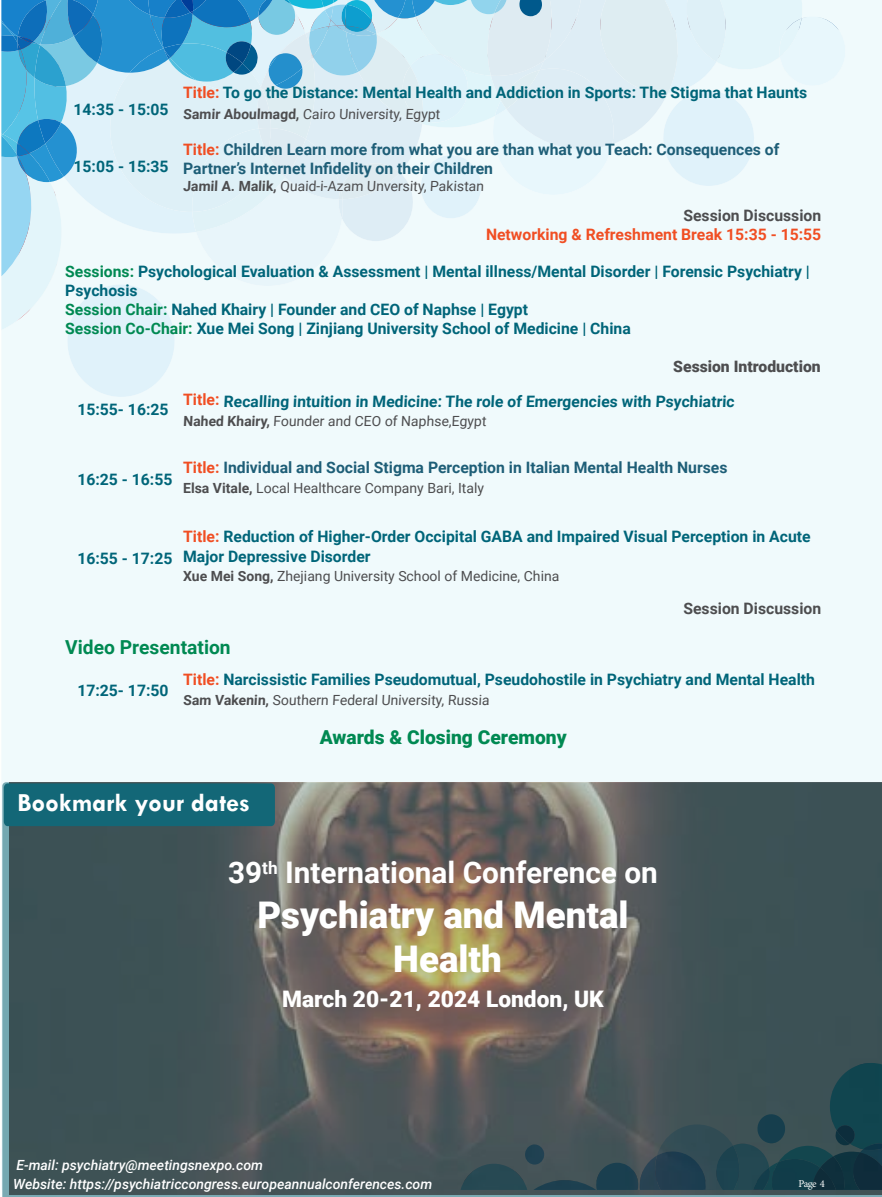
<style>
.page{position:relative;width:882px;height:1197px;background:#fff}
.page>*{position:absolute;margin:0;border:0;box-sizing:border-box;transform-origin:0 0}
.t1{font:900 36.75px/44.1px "Roboto";color:#fff;text-align:center}
.t2{font:700 29.75px "Roboto";color:#fff}
.t3{font:700 26.25px "Tw Cen";color:#fff}
.t4{font:900 22.75px "Roboto";color:#fff}
.t5{font:900 19.25px "Roboto";color:#008952}
.t6{font:700 19.25px "Roboto";color:#008952}
.t7{font:700 15.75px/18.9px "Roboto";color:#006579}
.t8{font:700 15.75px/18.9px "Roboto";color:#1e5e77}
.t9{font:700 15.75px "Roboto";color:#f04e23}
.t10{font:700 15.75px "Roboto";color:#4d4d4f}
.t11{font:900 15.75px "Roboto";color:#4d4d4f}
.t12{font:14px "Roboto";color:#4d4d4f}
.t13{font:italic 500 14px/19.2px "Roboto";color:#fff}
.t14{font:10.5px "Minion Pro";color:#fff}
.s1{color:#f04e23}
.s2{font-weight:700}
.s3{color:#008952}
</style>
<div class="page">
<div style="left:1px;top:0;width:881px;height:1170px;background:#f0fafc"></div>
<svg style="left:1px;top:0;width:847px;height:397px"></svg>
<img style="left:9px;top:782px;width:873px;height:412px">
<div style="left:4px;top:783px;width:271px;height:43px;background:#136777"></div>
<p class="t7" style="left:183px;top:82px;width:626px"><span class="s1">Title:</span> To go the Distance: Mental Health and Addiction in Sports: The Stigma that Haunts</p>
<p class="t12" style="left:183px;top:104px;width:259px"><span class="s2">Samir Aboulmagd,</span> Cairo University, Egypt</p>
<p class="t8" style="left:183px;top:139px;width:598px"><span class="s1">Title:</span> Children Learn more from what you are than what you Teach: Consequences of<br>Partner’s Internet Infidelity on their Children</p>
<p class="t12" style="left:183px;top:176px;width:303px"><span class="s2">Jamil A. Malik,</span> Quaid-i-Azam Unversity, Pakistan</p>
<p class="t10" style="left:683px;top:204px;width:139px">Session Discussion</p>
<p class="t9" style="left:486px;top:223px;width:337px">Networking &amp; Refreshment Break 15:35 - 15:55</p>
<p class="t7" style="left:65px;top:262px;width:746px"><span class="s3">Sessions:</span> Psychological Evaluation &amp; Assessment | Mental illness/Mental Disorder | Forensic Psychiatry | Psychosis<br><span class="s3">Session Chair:</span> Nahed Khairy | Founder and CEO of Naphse | Egypt<br><span class="s3">Session Co-Chair:</span> Xue Mei Song | Zinjiang University School of Medicine | China</p>
<p class="t11" style="left:673px;top:355px;width:149px">Session Introduction</p>
<p class="t7" style="left:77px;top:399px;width:93px">15:55- 16:25</p>
<p class="t7" style="left:183px;top:391px;width:554px"><span class="s1">Title:</span> Recalling intuition in Medicine: The role of Emergencies with Psychiatric</p>
<p class="t12" style="left:183px;top:411px;width:306px"><span class="s2">Nahed Khairy,</span> Founder and CEO of Naphse,Egypt</p>
<p class="t7" style="left:74px;top:100px;width:97px">14:35 - 15:05</p>
<p class="t7" style="left:74px;top:156px;width:97px">15:05 - 15:35</p>
<p class="t7" style="left:77px;top:469px;width:97px">16:25 - 16:55</p>
<p class="t8" style="left:183px;top:458px;width:546px"><span class="s1">Title:</span> Individual and Social Stigma Perception in Italian Mental Health Nurses</p>
<p class="t12" style="left:183px;top:478px;width:302px"><span class="s2">Elsa Vitale,</span> Local Healthcare Company Bari, Italy</p>
<p class="t7" style="left:183px;top:527px;width:629px"><span class="s1">Title:</span> Reduction of Higher-Order Occipital GABA and Impaired Visual Perception in Acute<br>Major Depressive Disorder</p>
<p class="t12" style="left:183px;top:566px;width:378px"><span class="s2">Xue Mei Song,</span> Zhejiang University School of Medicine, China</p>
<p class="t10" style="left:683px;top:598px;width:139px">Session Discussion</p>
<p class="t6" style="left:65px;top:634px;width:167px">Video Presentation</p>
<p class="t7" style="left:77px;top:681px;width:93px">17:25- 17:50</p>
<p class="t7" style="left:77px;top:548px;width:97px">16:55 - 17:25</p>
<p class="t7" style="left:183px;top:670px;width:633px"><span class="s1">Title:</span> Narcissistic Families Pseudomutual, Pseudohostile in Psychiatry and Mental Health</p>
<p class="t12" style="left:183px;top:690px;width:309px"><span class="s2">Sam Vakenin,</span> Southern Federal University, Russia</p>
<p class="t5" style="left:320px;top:723px;width:248px">Awards &amp; Closing Ceremony</p>
<h3 class="t3" style="left:17px;top:787px;width:234px">Bookmark your dates</h3>
<h2 class="t2" style="left:228px;top:852px;width:431px">39<sup>th</sup> International Conference on</h2>
<h1 class="t1" style="left:257px;top:891px;width:373px">Psychiatry and Mental<br>Health</h1>
<h3 class="t4" style="left:282px;top:983px;width:323px">March 20-21, 2024 London, UK</h3>
<p class="t13" style="left:13px;top:1155px;width:421px">E-mail: psychiatry@meetingsnexpo.com<br>Website: https://psychiatriccongress.europeannualconferences.com</p>
<p class="t14" style="left:799px;top:1177px;width:28px">Page 4</p>
</div>
